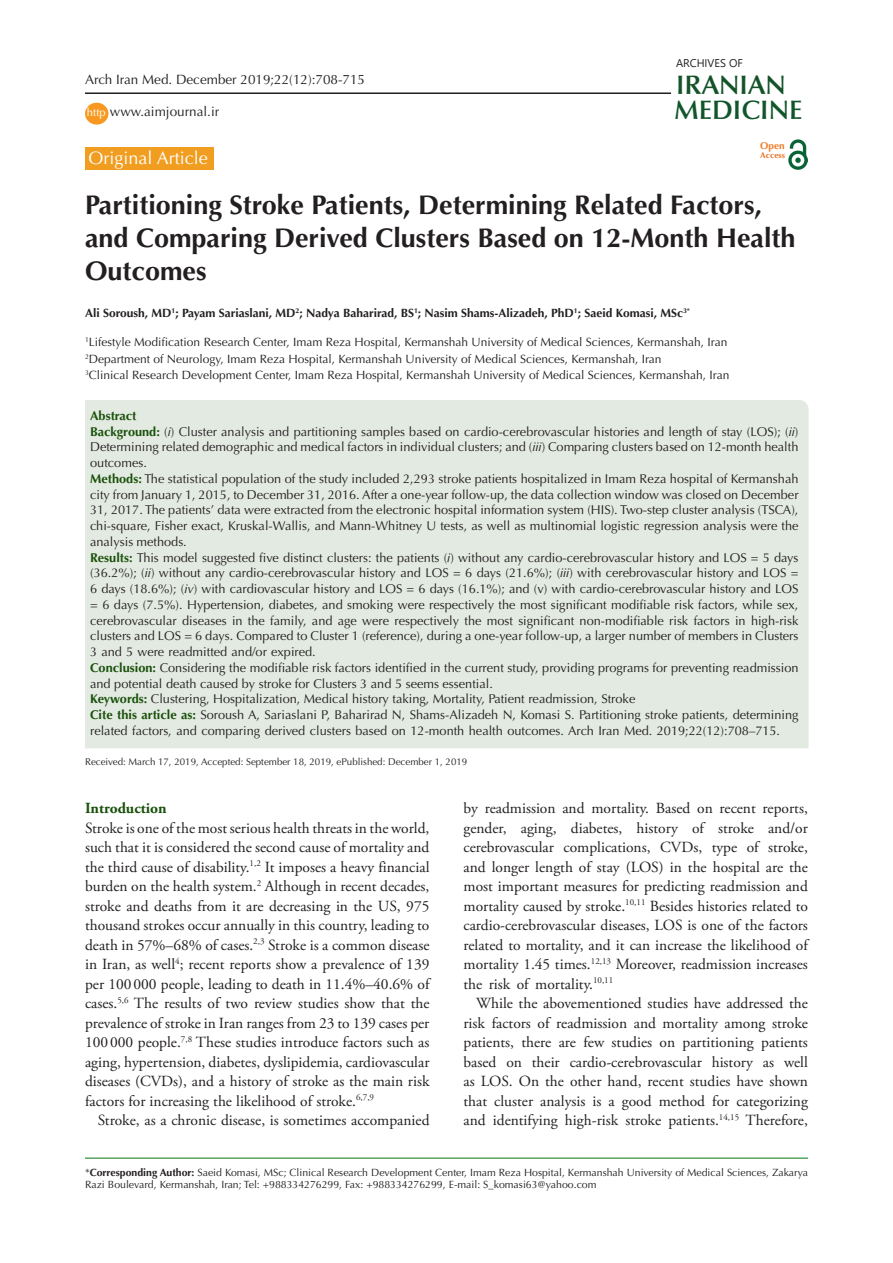
<style>
.page{position:relative;width:893px;height:1263px;background:#fff}
.page>*{position:absolute;margin:0;border:0;box-sizing:border-box;transform-origin:0 0}
.t1{font:700 27px/33px "Optima LT Std";color:#231f20}
.t2{font:600 26.85px "Optima LT Std";color:#11552a}
.t3{font:600 26.85px "Optima LT Std";color:#145228}
.t4{font:18px "Optima LT Std";color:#fff}
.t5{font:15.45px/19.5px "Adobe Garamond Pro";color:#231f20;text-align:justify}
.t6{font:700 15.45px "Adobe Garamond Pro";color:#19500a}
.t7{font:13.5px "Optima LT Std";color:#231f20}
.t8{font:12.75px/15.8px "Optima LT Std";color:#231f20;text-align:justify}
.t9{font:700 12.75px "Optima LT Std";color:#19510a}
.t10{font:12px "Optima LT Std";color:#231f20}
.t11{font:700 12px "Optima LT Std";color:#231f20}
.t12{font:11.25px "Optima LT Std";color:#fff}
.t13{font:11.1px "Segoe UI";color:#231f20}
.t14{font:10.5px/12px "Optima LT Std";color:#231f20}
.t15{font:700 9.9px "Optima LT Std";color:#ee7a23}
.t16{font:9.75px "Optima LT Std";color:#231f20}
.t17{font:700 8.4px "Optima LT Std";color:#e67625}
.s1{font-weight:700;color:#19510a}
.s2{font-style:italic}
.s3{font-weight:700;color:#19500a}
.s4{font-weight:700}
</style>
<div class="page">
<hr style="left:85px;top:1158px;width:723px;height:1px;background:#007513">
<div style="left:85px;top:147px;width:129px;height:23px;background:#f19d20"></div>
<div style="left:85px;top:400px;width:724px;height:348px;background:#e3eae2"></div>
<div style="left:85px;top:103px;width:23px;height:22px;background:#f79920;border-radius:50%"></div>
<hr style="left:85px;top:92px;width:586px;height:2px;background:#231f20">
<img style="left:788px;top:139px;width:20px;height:31px">
<p class="t7" style="left:85px;top:72px;width:282px">Arch Iran Med. December 2019;22(12):708-715</p>
<p class="t12" style="left:87px;top:106px;width:20px">http</p>
<p class="t7" style="left:110px;top:104px;width:111px">www.aimjournal.ir</p>
<p class="t13" style="left:676px;top:52px;width:68px">ARCHIVES OF</p>
<p class="t3" style="left:676px;top:69px;width:111px">IRANIAN</p>
<p class="t2" style="left:674px;top:94px;width:130px">MEDICINE</p>
<p class="t15" style="left:760px;top:140px;width:26px">Open</p>
<p class="t17" style="left:760px;top:150px;width:26px">Access</p>
<p class="t4" style="left:88px;top:147px;width:121px">Original Article</p>
<p class="t1" style="left:85px;top:189px;width:712px">Partitioning Stroke Patients, Determining Related Factors, and Comparing Derived Clusters Based on 12-Month Health<br>Outcomes</p>
<p class="t11" style="left:85px;top:306px;width:606px">Ali Soroush, MD<sup>1</sup>; Payam Sariaslani, MD<sup>2</sup>; Nadya Baharirad, BS<sup>1</sup>; Nasim Shams-Alizadeh, PhD<sup>1</sup>; Saeid Komasi, MSc<sup>3*</sup></p>
<p class="t10" style="left:85px;top:335px;width:644px"><sup>1</sup>Lifestyle Modification Research Center, Imam Reza Hospital, Kermanshah University of Medical Sciences, Kermanshah, Iran</p>
<p class="t10" style="left:85px;top:352px;width:578px"><sup>2</sup>Department of Neurology, Imam Reza Hospital, Kermanshah University of Medical Sciences, Kermanshah, Iran</p>
<p class="t10" style="left:85px;top:368px;width:646px"><sup>3</sup>Clinical Research Development Center, Imam Reza Hospital, Kermanshah University of Medical Sciences, Kermanshah, Iran</p>
<p class="t9" style="left:90px;top:408px;width:48px">Abstract</p>
<p class="t8" style="left:90px;top:424px;width:710px"><span class="s1">Background:</span> (<span class="s2">i</span>) Cluster analysis and partitioning samples based on cardio-cerebrovascular histories and length of stay (LOS); (<span class="s2">ii</span>)<br>Determining related demographic and medical factors in individual clusters; and (<span class="s2">iii</span>) Comparing clusters based on 12-month health outcomes.</p>
<p class="t8" style="left:90px;top:471px;width:710px"><span class="s1">Methods:</span> The statistical population of the study included 2,293 stroke patients hospitalized in Imam Reza hospital of Kermanshah city from January 1, 2015, to December 31, 2016. After a one-year follow-up, the data collection window was closed on December 31, 2017. The patients’ data were extracted from the electronic hospital information system (HIS). Two-step cluster analysis (TSCA), chi-square, Fisher exact, Kruskal-Wallis, and Mann-Whitney U tests, as well as multinomial logistic regression analysis were the analysis methods.</p>
<p class="t8" style="left:90px;top:550px;width:710px"><span class="s1">Results:</span> This model suggested five distinct clusters: the patients (<span class="s2">i</span>) without any cardio-cerebrovascular history and LOS = 5 days (36.2%); (<span class="s2">ii</span>) without any cardio-cerebrovascular history and LOS = 6 days (21.6%); (<span class="s2">iii</span>) with cerebrovascular history and LOS = 6 days (18.6%); (<span class="s2">iv</span>) with cardiovascular history and LOS = 6 days (16.1%); and (v) with cardio-cerebrovascular history and LOS = 6 days (7.5%). Hypertension, diabetes, and smoking were respectively the most significant modifiable risk factors, while sex, cerebrovascular diseases in the family, and age were respectively the most significant non-modifiable risk factors in high-risk clusters and LOS = 6 days. Compared to Cluster 1 (reference), during a one-year follow-up, a larger number of members in Clusters 3 and 5 were readmitted and/or expired.</p>
<p class="t8" style="left:90px;top:660px;width:710px"><span class="s1">Conclusion:</span> Considering the modifiable risk factors identified in the current study, providing programs for preventing readmission and potential death caused by stroke for Clusters 3 and 5 seems essential.</p>
<p class="t8" style="left:90px;top:691px;width:547px"><span class="s1">Keywords:</span> Clustering, Hospitalization, Medical history taking, Mortality, Patient readmission, Stroke</p>
<p class="t8" style="left:90px;top:707px;width:710px"><span class="s3">Cite this article as:</span> Soroush A, Sariaslani P, Baharirad N, Shams-Alizadeh N, Komasi S. Partitioning stroke patients, determining related factors, and comparing derived clusters based on 12-month health outcomes. Arch Iran Med. 2019;22(12):708–715.</p>
<p class="t16" style="left:85px;top:756px;width:384px">Received: March 17, 2019, Accepted: September 18, 2019, ePublished: December 1, 2019</p>
<p class="t6" style="left:85px;top:799px;width:83px">Introduction</p>
<p class="t5" style="left:85px;top:818px;width:346px">Stroke is one of the most serious health threats in the world, such that it is considered the second cause of mortality and the third cause of disability.<sup>1,2</sup> It imposes a heavy financial burden on the health system.<sup>2</sup> Although in recent decades, stroke and deaths from it are decreasing in the US, 975 thousand strokes occur annually in this country, leading to death in 57%–68% of cases.<sup>2,3</sup> Stroke is a common disease in Iran, as well<sup>4</sup>; recent reports show a prevalence of 139 per 100000 people, leading to death in 11.4%–40.6% of cases.<sup>5,6</sup> The results of two review studies show that the prevalence of stroke in Iran ranges from 23 to 139 cases per 100000 people.<sup>7,8</sup> These studies introduce factors such as aging, hypertension, diabetes, dyslipidemia, cardiovascular diseases (CVDs), and a history of stroke as the main risk factors for increasing the likelihood of stroke.<sup>6,7,9</sup></p>
<p class="t5" style="left:98px;top:1111px;width:333px">Stroke, as a chronic disease, is sometimes accompanied</p>
<p class="t5" style="left:463px;top:799px;width:346px">by readmission and mortality. Based on recent reports, gender, aging, diabetes, history of stroke and/or cerebrovascular complications, CVDs, type of stroke, and longer length of stay (LOS) in the hospital are the most important measures for predicting readmission and mortality caused by stroke.<sup>10,11</sup> Besides histories related to cardio-cerebrovascular diseases, LOS is one of the factors related to mortality, and it can increase the likelihood of mortality 1.45 times.<sup>12,13</sup> Moreover, readmission increases the risk of mortality.<sup>10,11</sup></p>
<p class="t5" style="left:463px;top:994px;width:346px;text-indent:13px">While the abovementioned studies have addressed the risk factors of readmission and mortality among stroke patients, there are few studies on partitioning patients based on their cardio-cerebrovascular history as well as LOS. On the other hand, recent studies have shown that cluster analysis is a good method for categorizing and identifying high-risk stroke patients.<sup>14,15</sup> Therefore,</p>
<p class="t14" style="left:85px;top:1166px;width:724px">*<span class="s4">Corresponding Author:</span> Saeid Komasi, MSc; Clinical Research Development Center, Imam Reza Hospital, Kermanshah University of Medical Sciences, Zakarya<br>Razi Boulevard, Kermanshah, Iran; Tel: +988334276299, Fax: +988334276299, E-mail: S_komasi63@yahoo.com</p>
</div>
